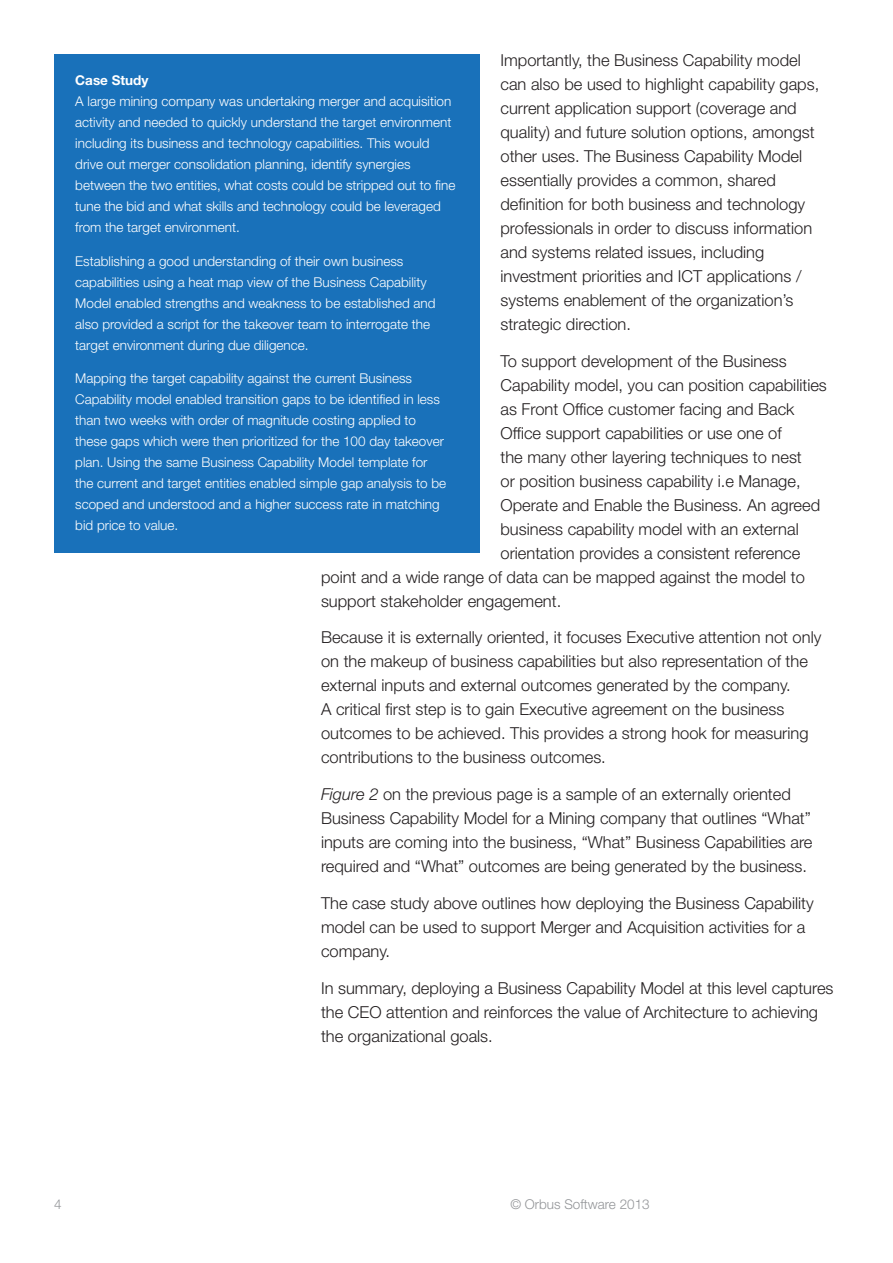
<style>
.page{position:relative;width:893px;height:1263px;background:#fff}
.page>*{position:absolute;margin:0;border:0;box-sizing:border-box;transform-origin:0 0}
.t1{font:300 16.5px/24px "Helvetica Neue LT Std";color:#231f20}
.t2{font:300 13.5px/21px "Helvetica Neue LT Std";color:#fff}
.t3{font:300 13.5px "Helvetica Neue LT Std";color:#939598}
.s1{font-style:italic}
.s2{font-weight:700}
</style>
<div class="page">
<div style="left:54px;top:54px;width:425px;height:499px;background:#1971ba"></div>
<p class="t1" style="left:500px;top:48px;width:320px">Importantly, the Business Capability model can also be used to highlight capability gaps, current application support (coverage and quality) and future solution options, amongst other uses. The Business Capability Model essentially provides a common, shared definition for both business and technology professionals in order to discuss information and systems related issues, including investment priorities and ICT applications / systems enablement of the organization’s strategic direction.</p>
<p class="t1" style="left:500px;top:348px;width:288px">To support development of the Business</p>
<p class="t1" style="left:500px;top:372px;width:328px">Capability model, you can position capabilities</p>
<p class="t1" style="left:500px;top:396px;width:296px">as Front Office customer facing and Back</p>
<p class="t1" style="left:500px;top:420px;width:283px">Office support capabilities or use one of</p>
<p class="t1" style="left:500px;top:444px;width:303px">the many other layering techniques to nest</p>
<p class="t1" style="left:500px;top:468px;width:302px">or position business capability i.e Manage,</p>
<p class="t1" style="left:500px;top:492px;width:321px">Operate and Enable the Business. An agreed</p>
<p class="t1" style="left:500px;top:516px;width:300px">business capability model with an external</p>
<p class="t1" style="left:500px;top:540px;width:301px">orientation provides a consistent reference</p>
<p class="t1" style="left:321px;top:564px;width:485px">point and a wide range of data can be mapped against the model to</p>
<p class="t1" style="left:321px;top:588px;width:242px">support stakeholder engagement.</p>
<p class="t1" style="left:321px;top:625px;width:502px">Because it is externally oriented, it focuses Executive attention not only on the makeup of business capabilities but also representation of the external inputs and external outcomes generated by the company.<br>A critical first step is to gain Executive agreement on the business outcomes to be achieved. This provides a strong hook for measuring contributions to the business outcomes.</p>
<p class="t1" style="left:321px;top:782px;width:493px"><span class="s1">Figure 2</span> on the previous page is a sample of an externally oriented Business Capability Model for a Mining company that outlines “What” inputs are coming into the business, “What” Business Capabilities are required and “What” outcomes are being generated by the business.</p>
<p class="t1" style="left:321px;top:891px;width:494px">The case study above outlines how deploying the Business Capability model can be used to support Merger and Acquisition activities for a company.</p>
<p class="t1" style="left:321px;top:975px;width:514px">In summary, deploying a Business Capability Model at this level captures the CEO attention and reinforces the value of Architecture to achieving the organizational goals.</p>
<p class="t2" style="left:75px;top:69px;width:382px"><span class="s2">Case Study<br></span>A large mining company was undertaking merger and acquisition activity and needed to quickly understand the target environment including its business and technology capabilities. This would drive out merger consolidation planning, identify synergies between the two entities, what costs could be stripped out to fine tune the bid and what skills and technology could be leveraged from the target environment.</p>
<p class="t2" style="left:75px;top:250px;width:362px">Establishing a good understanding of their own business capabilities using a heat map view of the Business Capability Model enabled strengths and weakness to be established and also provided a script for the takeover team to interrogate the target environment during due diligence.</p>
<p class="t2" style="left:75px;top:368px;width:372px">Mapping the target capability against the current Business Capability model enabled transition gaps to be identified in less than two weeks with order of magnitude costing applied to these gaps which were then prioritized for the 100 day takeover plan. Using the same Business Capability Model template for the current and target entities enabled simple gap analysis to be scoped and understood and a higher success rate in matching bid price to value.</p>
<p class="t3" style="left:54px;top:1196px;width:9px">4</p>
<p class="t3" style="left:510px;top:1196px;width:141px">© Orbus Software 2013</p>
</div>
